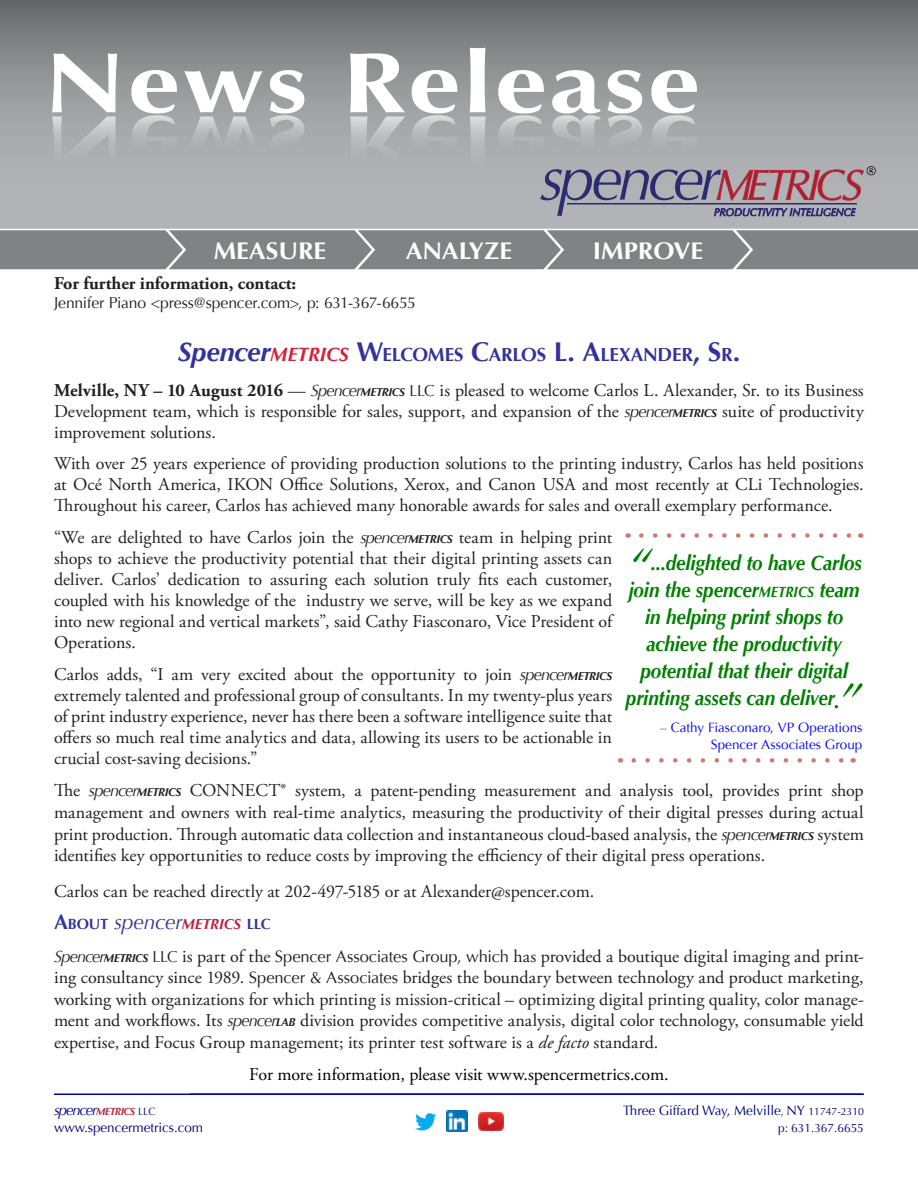
<style>
.page{position:relative;width:918px;height:1188px;background:#fff}
.page>*{position:absolute;margin:0;border:0;box-sizing:border-box;transform-origin:0 0}
.t1{font:italic 52.5px "Optima";color:#008100}
.t2{font:700 24px "Optima";color:#fff;scale:1.05 1}
.t3{font:italic 700 21px "Optima";letter-spacing:-.01em;color:#007f00;scale:.9 1}
.t4{font:italic 21px "Optima";letter-spacing:-.015em;color:#33339a}
.t5{font:italic 700 21px "Optima";letter-spacing:-.01em;color:#007f00}
.t6{font:700 18.9px "Optima";letter-spacing:-.01em;color:#33339a}
.t7{font:18px/21px "Adobe Garamond Pro";color:#231f20;text-align:justify}
.t8{font:700 18px "Adobe Garamond Pro";color:#231f20}
.t9{font:18px "Adobe Garamond Pro";letter-spacing:-.005em;color:#000}
.t10{font:italic 16.5px "Optima";letter-spacing:-.06em;color:#231f20}
.t11{font:15.75px "Optima";letter-spacing:-.01em;color:#231f20}
.t12{font:italic 15px "Optima";letter-spacing:-.08em;color:#000080}
.t13{font:700 14.7px "Optima";color:#33339a}
.t14{font:13.5px "Optima";letter-spacing:-.005em;color:#000080}
.t15{font:13.5px "Optima";color:#00f}
.t16{font:12px "Optima";letter-spacing:-.005em;color:#000080}
.s1{font-style:italic;font-size:27px}
.s2{font-style:italic;font-size:19.5px;color:#d42238}
.s3{font-size:27px}
.s4{font-weight:400}
.s5{font-family:"Optima";font-weight:400;font-style:italic;font-size:16.5px}
.s6{font-family:"Optima";font-style:italic;font-size:11.55px}
.s7{font-family:"Optima";font-size:15.75px}
.s8{font-family:"Optima";font-style:italic;font-size:16.5px}
.s9{font-family:"Optima";font-weight:700;font-style:italic;font-size:11.55px}
.s10{font-family:"Adobe Garamond Pro";font-style:normal;font-size:18px}
.s11{font-weight:700;font-size:11.55px}
.s12{font-size:15px}
.s13{font-weight:700;font-style:normal}
.s14{font-weight:700;font-style:normal;font-size:14.7px}
.s15{font-weight:700;font-size:14.7px;color:#c01f45}
.s16{font-family:"Optima";font-size:16.5px}
.s17{font-style:italic}
.s18{font-weight:700;font-size:10.5px;color:#b3283b}
.s19{font-style:normal;font-size:10.5px}
.s20{font-size:10.5px}
</style>
<div class="page">
<hr style="left:54px;top:1093px;width:810px;height:2px;background:#0000bf">
<svg style="left:0;top:0;width:918px;height:48px;background:#747577"></svg>
<svg style="left:0;top:48px;width:918px;height:222px;background:#a4a4a8"></svg>
<svg style="left:247px;top:1093px;width:422px;height:39px"></svg>
<svg style="left:634px;top:758px;width:210px;height:5px"></svg>
<svg style="left:641px;top:533px;width:211px;height:5px"></svg>
<img style="left:447px;top:1111px;width:21px;height:21px">
<img style="left:479px;top:1113px;width:24px;height:17px">
<img style="left:415px;top:1111px;width:21px;height:21px">
<h2 class="t2" style="left:214px;top:237px;width:109px">MEASURE</h2>
<h2 class="t2" style="left:406px;top:237px;width:103px">ANALYZE</h2>
<h2 class="t2" style="left:593px;top:237px;width:106px">IMPROVE</h2>
<p class="t8" style="left:54px;top:273px;width:244px">For further information, contact:</p>
<p class="t11" style="left:54px;top:293px;width:363px">Jennifer Piano &lt;press@spencer.com&gt;, p: 631-367-6655</p>
<p class="t6" style="left:178px;top:344px;width:564px"><span class="s1">S</span><span class="s1">pencer</span><span class="s2">METRICS</span> <span class="s3">W</span>ELCOMES <span class="s3">C</span>ARLOS <span class="s3">L. A</span>LEXANDER<span class="s3">, S</span>R<span class="s3">.</span></p>
<p class="t8" style="left:54px;top:379px;width:314px">Melville, NY – 10 August 2016 <span class="s4">—</span> <span class="s5">Spencer</span><span class="s6">METRICS</span></p>
<p class="t7" style="left:54px;top:380px;width:811px;text-indent:355px"><span class="s7">LLC</span> is pleased to welcome Carlos L. Alexander, Sr. to its Business<br>Development team, which is responsible for sales, support, and expansion of the <span class="s8">spencer</span><span class="s9">METRICS</span></p>
<p class="t7" style="left:722px;top:401px;width:143px">suite of productivity</p>
<p class="t7" style="left:54px;top:422px;width:163px">improvement solutions.</p>
<p class="t7" style="left:54px;top:454px;width:811px">With over 25 years experience of providing production solutions to the printing industry, Carlos has held positions at Océ North America, IKON Office Solutions, Xerox, and Canon USA and most recently at CLi Technologies.<br>Throughout his career, Carlos has achieved many honorable awards for sales and overall exemplary performance.</p>
<p class="t7" style="left:54px;top:528px;width:362px">“We are delighted to have Carlos join the <span class="s8">spencer</span><span class="s9">METRICS</span></p>
<p class="t7" style="left:54px;top:528px;width:560px;text-indent:405px">team in helping print shops to achieve the productivity potential that their digital printing assets can deliver. Carlos’ dedication to assuring each solution truly fits each customer, coupled with his knowledge of the industry we serve, will be key as we expand into new regional and vertical markets”, said Cathy Fiasconaro, Vice President of Operations.</p>
<p class="t7" style="left:54px;top:664px;width:560px;text-align:left">Carlos adds, “I am very excited about the opportunity to join <span class="s8">spencer</span><span class="s9">METRICS </span>extremely talented and professional group of consultants. In my twenty-plus years of print industry experience, never has there been a software intelligence suite that offers so much real time analytics and data, allowing its users to be actionable in crucial cost-saving decisions.”</p>
<p class="t10" style="left:54px;top:781px;width:91px"><span class="s10">The</span> spencer<span class="s11">METRICS</span></p>
<p class="t1" style="left:627px;top:536px;width:28px">“</p>
<p class="t3" style="left:651px;top:550px;width:236px">...delighted to have Carlos</p>
<p class="t3" style="left:629px;top:577px;width:258px">join the spencer<span class="s12">METRICS</span> team</p>
<p class="t3" style="left:645px;top:604px;width:222px">in helping print shops to</p>
<p class="t3" style="left:646px;top:631px;width:219px">achieve the productivity</p>
<p class="t3" style="left:640px;top:658px;width:232px">potential that their digital</p>
<p class="t3" style="left:626px;top:685px;width:234px">printing assets can deliver</p>
<p class="t15" style="left:660px;top:720px;width:204px">– Cathy Fiasconaro, VP Operations</p>
<p class="t1" style="left:836px;top:671px;width:28px">”</p>
<p class="t5" style="left:834px;top:688px;width:7px">.</p>
<p class="t15" style="left:711px;top:736px;width:153px">Spencer Associates Group</p>
<p class="t7" style="left:54px;top:781px;width:811px;line-height:21.6px;text-indent:136px">CONNECT® system, a patent-pending measurement and analysis tool, provides print shop management and owners with real-time analytics, measuring the productivity of their digital presses during actual print production. Through automatic data collection and instantaneous cloud-based analysis, the <span class="s8">spencer</span><span class="s9">METRICS</span></p>
<p class="t7" style="left:817px;top:824px;width:48px">system</p>
<p class="t7" style="left:54px;top:846px;width:713px">identifies key opportunities to reduce costs by improving the efficiency of their digital press operations.</p>
<p class="t7" style="left:54px;top:882px;width:542px">Carlos can be reached directly at 202-497-5185 or at Alexander@spencer.com.</p>
<p class="t4" style="left:54px;top:910px;width:138px"><span class="s13">A</span><span class="s14">BOUT</span> spencer<span class="s15">METRICS</span></p>
<p class="t13" style="left:247px;top:916px;width:25px">LLC</p>
<p class="t10" style="left:54px;top:946px;width:58px">Spencer<span class="s11">METRICS</span></p>
<p class="t7" style="left:54px;top:946px;width:812px;line-height:21.6px;text-indent:98px"><span class="s7">LLC</span> is part of the <span class="s16">Spencer Associates Group, which</span> has provided a boutique digital imaging and print&shy;ing consultancy since 1989. <span class="s16">Spencer &amp; Associates</span> bridges the boundary between technology and product marketing, working with organizations for which printing is mission-critical – optimizing digital printing quality, color manage&shy;ment and workflows. Its <span class="s8">spencer</span><span class="s9">LAB</span> division provides competitive analysis, digital color technology, consumable yield expertise, and Focus Group management; its printer test software is a <span class="s17">de facto</span> standard.</p>
<p class="t9" style="left:249px;top:1064px;width:421px">For more information, please visit www.spencermetrics.com.</p>
<p class="t12" style="left:54px;top:1102px;width:103px">spencer<span class="s18">METRICS</span> <span class="s19">LLC</span></p>
<p class="t14" style="left:623px;top:1103px;width:242px">Three Giffard Way, Melville<span class="s20">,</span> NY <span class="s20">11747-2310</span></p>
<p class="t14" style="left:54px;top:1119px;width:151px">www.spencermetrics.com</p>
<p class="t16" style="left:778px;top:1121px;width:87px">p: 631.367.6655</p>
</div>
